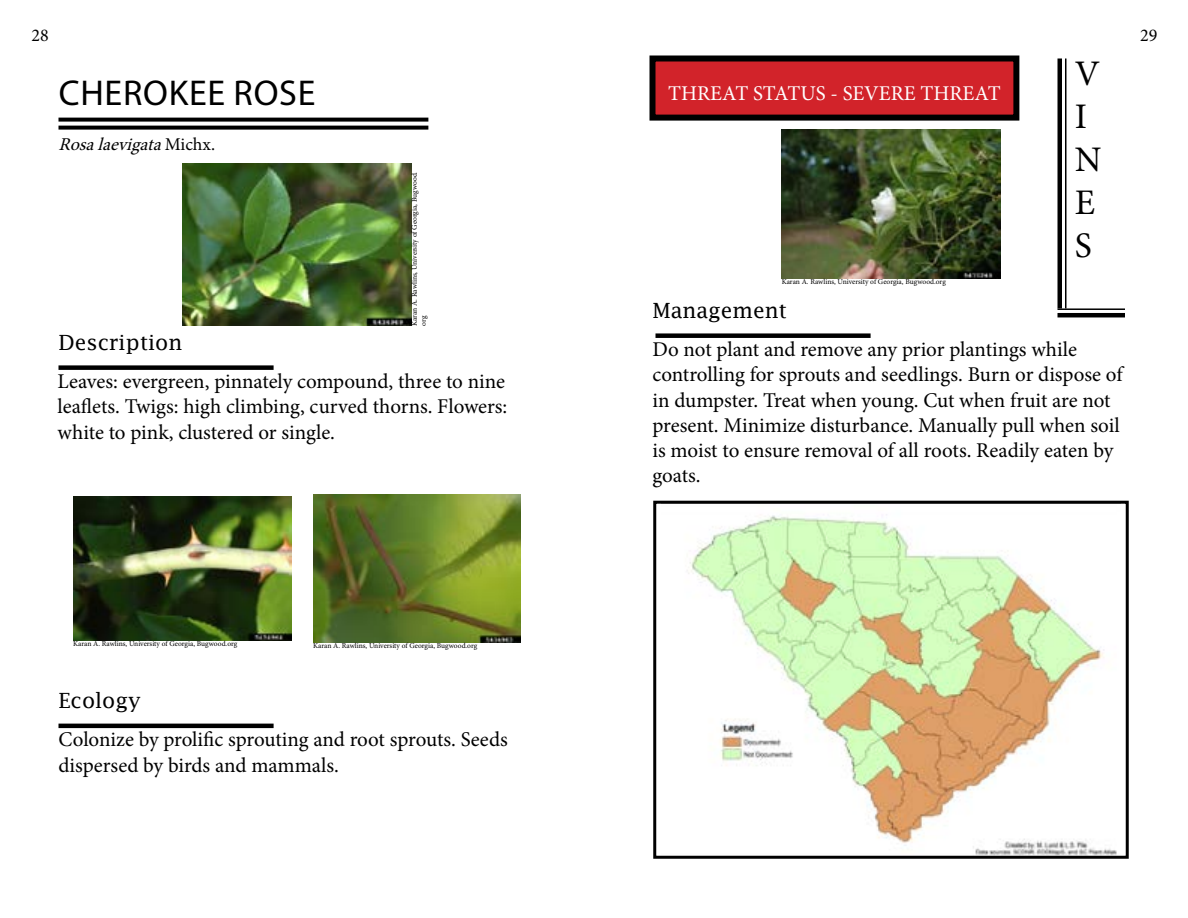
<style>
.page{position:relative;width:1188px;height:918px;background:#fff}
.page>*{position:absolute;margin:0;border:0;box-sizing:border-box;transform-origin:0 0}
.t1{font:36px "Myriad Pro";letter-spacing:.02em;color:#000}
.t2{font:36px/43.2px "Minion Pro";color:#000}
.t3{font:21px/25.2px "Minion Pro";letter-spacing:-.005em;color:#000}
.t4{font:21px "Lucida Fax";color:#000}
.t5{font:21px "Minion Pro";color:#fff}
.t6{font:italic 18px "Minion Pro";color:#000}
.t7{font:18px "Minion Pro";color:#000}
.t8{font:7.5px/9px "Minion Pro";letter-spacing:-.005em;color:#000}
.s1{font-style:normal}
</style>
<div class="page">
<svg style="left:58px;top:118px;width:370px;height:4px"></svg>
<svg style="left:58px;top:126px;width:370px;height:4px"></svg>
<div style="left:652px;top:58px;width:364px;height:60px;background:#d2232a"></div>
<div style="left:650px;top:56px;width:369px;height:65px;border:6px solid #000"></div>
<hr style="left:1065px;top:58px;width:2px;height:250px;background:#000">
<hr style="left:1058px;top:58px;width:4px;height:250px;background:#000">
<hr style="left:1058px;top:308px;width:67px;height:2px;background:#000">
<hr style="left:1058px;top:313px;width:67px;height:4px;background:#000">
<div style="left:58px;top:365px;width:216px;height:5px;background:#000"></div>
<hr style="left:58px;top:724px;width:216px;height:4px;background:#000">
<div style="left:656px;top:333px;width:215px;height:5px;background:#000"></div>
<img style="left:687px;top:514px;width:430px;height:341px">
<div style="left:653px;top:501px;width:476px;height:358px;border:3px solid #000"></div>
<img style="left:182px;top:163px;width:230px;height:163px">
<img style="left:73px;top:496px;width:219px;height:145px">
<img style="left:313px;top:494px;width:207px;height:149px">
<img style="left:782px;top:130px;width:218px;height:148px">
<p class="t7" style="left:31px;top:23px;width:19px">28</p>
<p class="t7" style="left:1140px;top:23px;width:19px">29</p>
<h1 class="t2" style="left:1075px;top:52px;width:28px">V<br>I<br>N<br>E<br>S</h1>
<h1 class="t1" style="left:59px;top:70px;width:258px">CHEROKEE ROSE</h1>
<p class="t6" style="left:58px;top:132px;width:158px">Rosalaevigata<span class="s1">M i c h x .</span></p>
<p class="t5" style="left:668px;top:79px;width:334px">THREAT STATUS - SEVERE THREAT</p>
<p class="t8" style="left:410px;top:326px;width:156px;rotate:-90deg">Karan A. Rawlins, University of Georgia, Bugwood. org</p>
<p class="t8" style="left:782px;top:277px;width:166px">Karan A. Rawlins, University of Georgia, Bugwood.org</p>
<p class="t4" style="left:653px;top:298px;width:136px">Management</p>
<p class="t4" style="left:58px;top:330px;width:125px">Description</p>
<p class="t3" style="left:58px;top:369px;width:451px;text-align:justify">Leaves: evergreen, pinnately compound, three to nine leaflets. Twigs: high climbing, curved thorns. Flowers: white to pink, clustered or single.</p>
<p class="t8" style="left:73px;top:639px;width:166px">Karan A. Rawlins, University of Georgia, Bugwood.org</p>
<p class="t8" style="left:313px;top:642px;width:166px">Karan A. Rawlins, University of Georgia, Bugwood.org</p>
<p class="t4" style="left:58px;top:688px;width:84px">Ecology</p>
<p class="t3" style="left:59px;top:727px;width:451px">Colonize by prolific sprouting and root sprouts. Seeds dispersed by birds and mammals.</p>
<p class="t3" style="left:653px;top:337px;width:472px">Do not plant and remove any prior plantings while controlling for sprouts and seedlings. Burn or dispose of in dumpster. Treat when young. Cut when fruit are not present. Minimize disturbance. Manually pull when soil is moist to ensure removal of all roots. Readily eaten by goats.</p>
</div>
